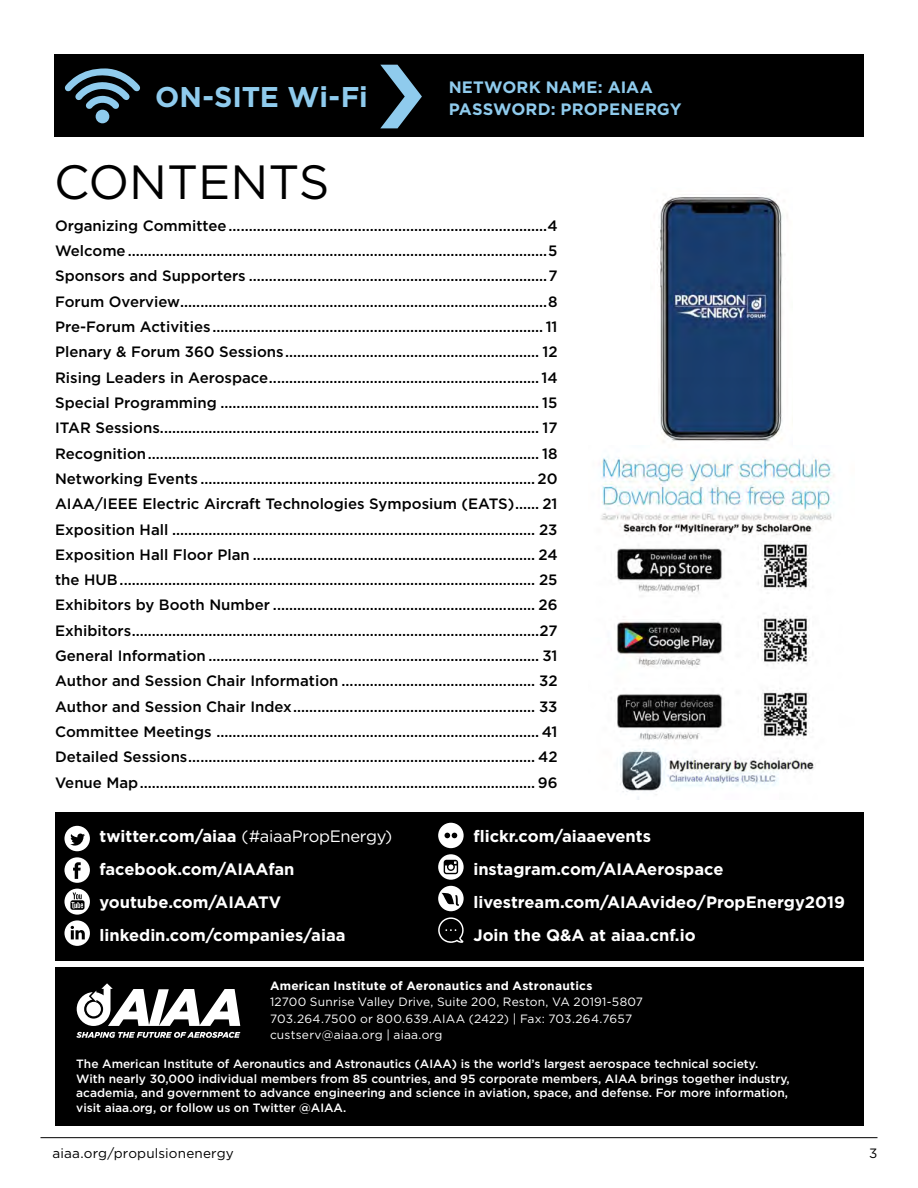
<style>
.page{position:relative;width:918px;height:1188px;background:#fff}
.page>*{position:absolute;margin:0;border:0;box-sizing:border-box;transform-origin:0 0}
.t1{font:48px "Gotham";color:#000}
.t2{font:700 28.5px "Gotham";letter-spacing:-.005em;color:#8fcbed}
.t3{font:700 16.5px/33px "Gotham";color:#fff}
.t4{font:700 16.5px "Gotham";letter-spacing:.01em;color:#8fcbed}
.t5{font:500 15px/25.3px "Gotham";color:#000;text-align:justify}
.t6{font:13.5px "Gotham";letter-spacing:.01em;color:#000}
.t7{font:500 12px/14.4px "Gotham";color:#fff}
.t8{font:12px/16.5px "Gotham";letter-spacing:.015em;color:#fff}
.t9{font:700 12px "Gotham";letter-spacing:.02em;color:#fff}
.s1{font-weight:400}
</style>
<div class="page">
<hr style="left:40px;top:1137px;width:838px;height:1px;background:#000">
<div style="left:55px;top:968px;width:809px;height:158px;background:#000"></div>
<div style="left:55px;top:812px;width:809px;height:149px;background:#000"></div>
<div style="left:54px;top:55px;width:810px;height:82px;background:#000"></div>
<svg style="left:64px;top:857px;width:26px;height:26px"></svg>
<svg style="left:438px;top:854px;width:26px;height:26px"></svg>
<svg style="left:64px;top:826px;width:26px;height:25px"></svg>
<svg style="left:64px;top:889px;width:26px;height:57px"></svg>
<svg style="left:438px;top:823px;width:26px;height:25px"></svg>
<svg style="left:438px;top:886px;width:26px;height:25px"></svg>
<svg style="left:438px;top:917px;width:26px;height:26px"></svg>
<svg style="left:64px;top:68px;width:76px;height:41px"></svg>
<div style="left:96px;top:110px;width:13px;height:13px;background:#8fcbed;border-radius:50%"></div>
<svg style="left:77px;top:983px;width:163px;height:43px"></svg>
<svg style="left:76px;top:1032px;width:164px;height:6px"></svg>
<img style="left:601px;top:456px;width:234px;height:343px">
<img style="left:657px;top:194px;width:131px;height:249px">
<h2 class="t2" style="left:155px;top:78px;width:214px">ON-SITE Wi-Fi</h2>
<p class="t4" style="left:449px;top:76px;width:206px">NETWORK NAME: AIAA</p>
<p class="t4" style="left:449px;top:99px;width:234px">PASSWORD: PROPENERGY</p>
<h1 class="t1" style="left:54px;top:152px;width:277px">CONTENTS</h1>
<p class="t5" style="left:55px;top:213px;width:504px">Organizing Committee...............................................................................4<br>Welcome........................................................................................................5<br>Sponsors and Supporters ..........................................................................7<br>Forum Overview...........................................................................................8<br>Pre-Forum Activities.................................................................................. 11<br>Plenary &amp; Forum 360 Sessions............................................................... 12<br>Rising Leaders in Aerospace...................................................................14<br>Special Programming ............................................................................... 15<br>ITAR Sessions.............................................................................................. 17<br>Recognition................................................................................................. 18<br>Networking Events ...................................................................................20<br>AIAA/IEEE Electric Aircraft Technologies Symposium (EATS)...... 21<br>Exposition Hall .......................................................................................... 23<br>Exposition Hall Floor Plan ...................................................................... 24 the HUB....................................................................................................... 25<br>Exhibitors by Booth Number ................................................................. 26<br>Exhibitors.....................................................................................................27<br>General Information .................................................................................. 31<br>Author and Session Chair Information ................................................ 32<br>Author and Session Chair Index............................................................ 33<br>Committee Meetings ................................................................................ 41<br>Detailed Sessions...................................................................................... 42<br>Venue Map.................................................................................................. 96</p>
<p class="t3" style="left:99px;top:820px;width:294px">twitter.com/aiaa <span class="s1">(#aiaaPropEnergy) </span>facebook.com/AIAAfan youtube.com/AIAATV linkedin.com/companies/aiaa</p>
<p class="t3" style="left:473px;top:820px;width:373px">flickr.com/aiaaevents instagram.com/AIAAerospace livestream.com/AIAAvideo/PropEnergy2019<br>Join the Q&amp;A at aiaa.cnf.io</p>
<p class="t9" style="left:270px;top:977px;width:324px">American Institute of Aeronautics and Astronautics</p>
<p class="t8" style="left:270px;top:993px;width:375px">12700 Sunrise Valley Drive, Suite 200, Reston, VA 20191-5807<br>703.264.7500 or 800.639.AIAA (2422) | Fax: 703.264.7657 custserv@aiaa.org | aiaa.org</p>
<p class="t7" style="left:76px;top:1057px;width:715px">The American Institute of Aeronautics and Astronautics (AIAA) is the world’s largest aerospace technical society.<br>With nearly 30,000 individual members from 85 countries, and 95 corporate members, AIAA brings together industry, academia, and government to advance engineering and science in aviation, space, and defense. For more information, visit aiaa.org, or follow us on Twitter @AIAA.</p>
<p class="t6" style="left:53px;top:1145px;width:183px">aiaa.org/propulsionenergy</p>
<p class="t6" style="left:869px;top:1145px;width:10px">3</p>
</div>
